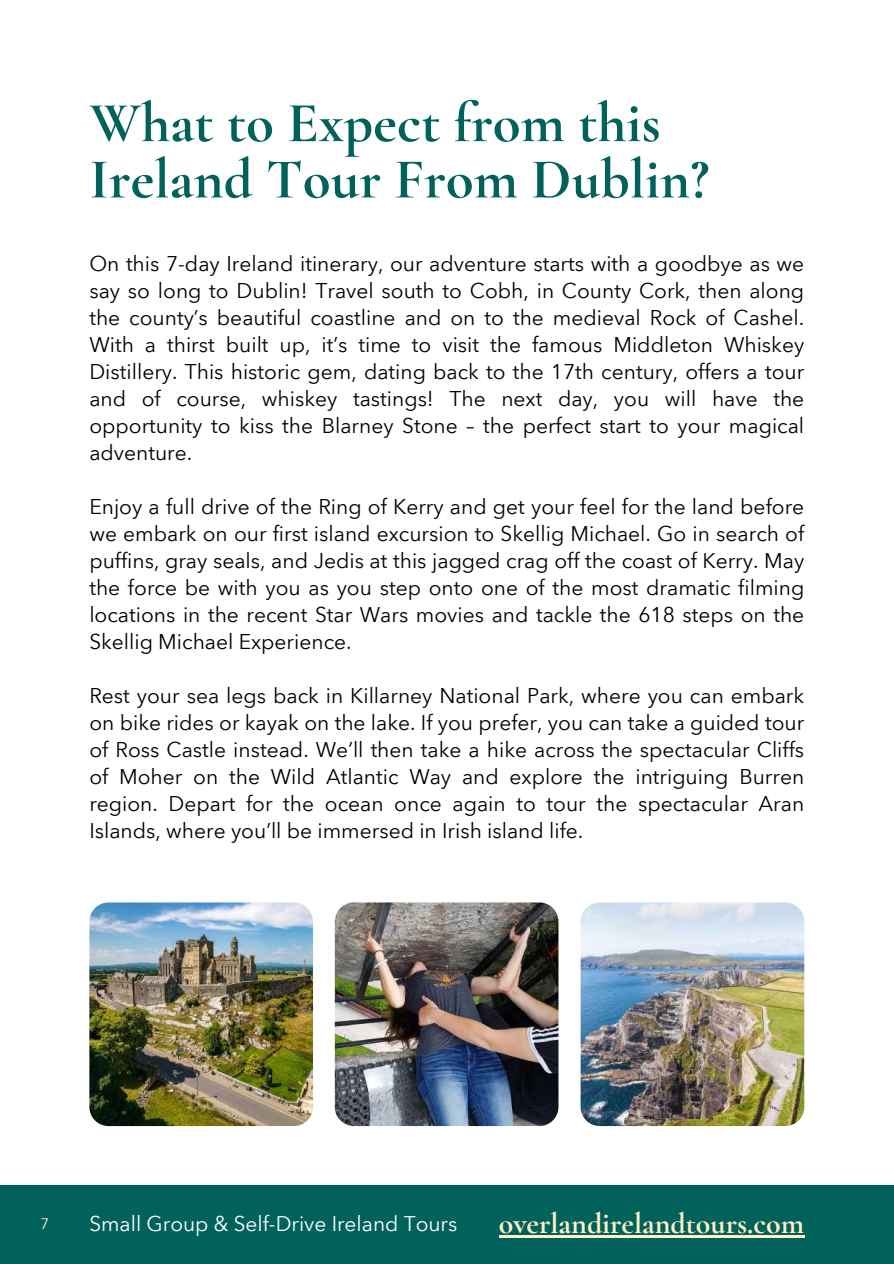
<style>
.page{position:relative;width:894px;height:1264px;background:#fff}
.page>*{position:absolute;margin:0;border:0;box-sizing:border-box;transform-origin:0 0}
.t1{font:700 57px/56.2px "Cormorant Garamond";color:#00625b}
.t2{font:700 30px "Cormorant Garamond";color:#ffeec6}
.t3{font:21px/27px "Avenir Next Arabic";color:#000;text-align:justify}
.t4{font:20.85px "Avenir Next Arabic";color:#fff}
.t5{font:15px "Avenir Next Arabic";color:#ffeec6}
</style>
<div class="page">
<div style="left:0;top:1184px;width:893px;height:79px;background:#00625b"></div>
<img style="left:89px;top:902px;width:224px;height:224px;border-radius:19px">
<img style="left:335px;top:902px;width:223px;height:224px;border-radius:19px">
<img style="left:580px;top:902px;width:224px;height:224px;border-radius:19px">
<hr style="left:498px;top:1235px;width:306px;height:2px;background:#ffeec6">
<h1 class="t1" style="left:89px;top:95px;width:621px">What to Expect from this<br>Ireland Tour From Dublin?</h1>
<p class="t3" style="left:89px;top:250px;width:716px">On this 7-day Ireland itinerary, our adventure starts with a goodbye as we say so long to Dublin! Travel south to Cobh, in County Cork, then along the county’s beautiful coastline and on to the medieval Rock of Cashel.<br>With a thirst built up, it’s time to visit the famous Middleton Whiskey Distillery. This historic gem, dating back to the 17th century, offers a tour and of course, whiskey tastings! The next day, you will have the opportunity to kiss the Blarney Stone – the perfect start to your magical adventure.</p>
<p class="t3" style="left:89px;top:493px;width:716px">Enjoy a full drive of the Ring of Kerry and get your feel for the land before we embark on our first island excursion to Skellig Michael. Go in search of puffins, gray seals, and Jedis at this jagged crag off the coast of Kerry. May the force be with you as you step onto one of the most dramatic filming locations in the recent Star Wars movies and tackle the 618 steps on the Skellig Michael Experience.</p>
<p class="t3" style="left:89px;top:682px;width:716px">Rest your sea legs back in Killarney National Park, where you can embark on bike rides or kayak on the lake. If you prefer, you can take a guided tour of Ross Castle instead. We’ll then take a hike across the spectacular Cliffs of Moher on the Wild Atlantic Way and explore the intriguing Burren region. Depart for the ocean once again to tour the spectacular Aran Islands, where you’ll be immersed in Irish island life.</p>
<p class="t5" style="left:40px;top:1214px;width:10px">7</p>
<p class="t4" style="left:89px;top:1211px;width:369px">Small Group &amp; Self-Drive Ireland Tours</p>
<h2 class="t2" style="left:498px;top:1205px;width:307px">overlandirelandtours.com</h2>
</div>
